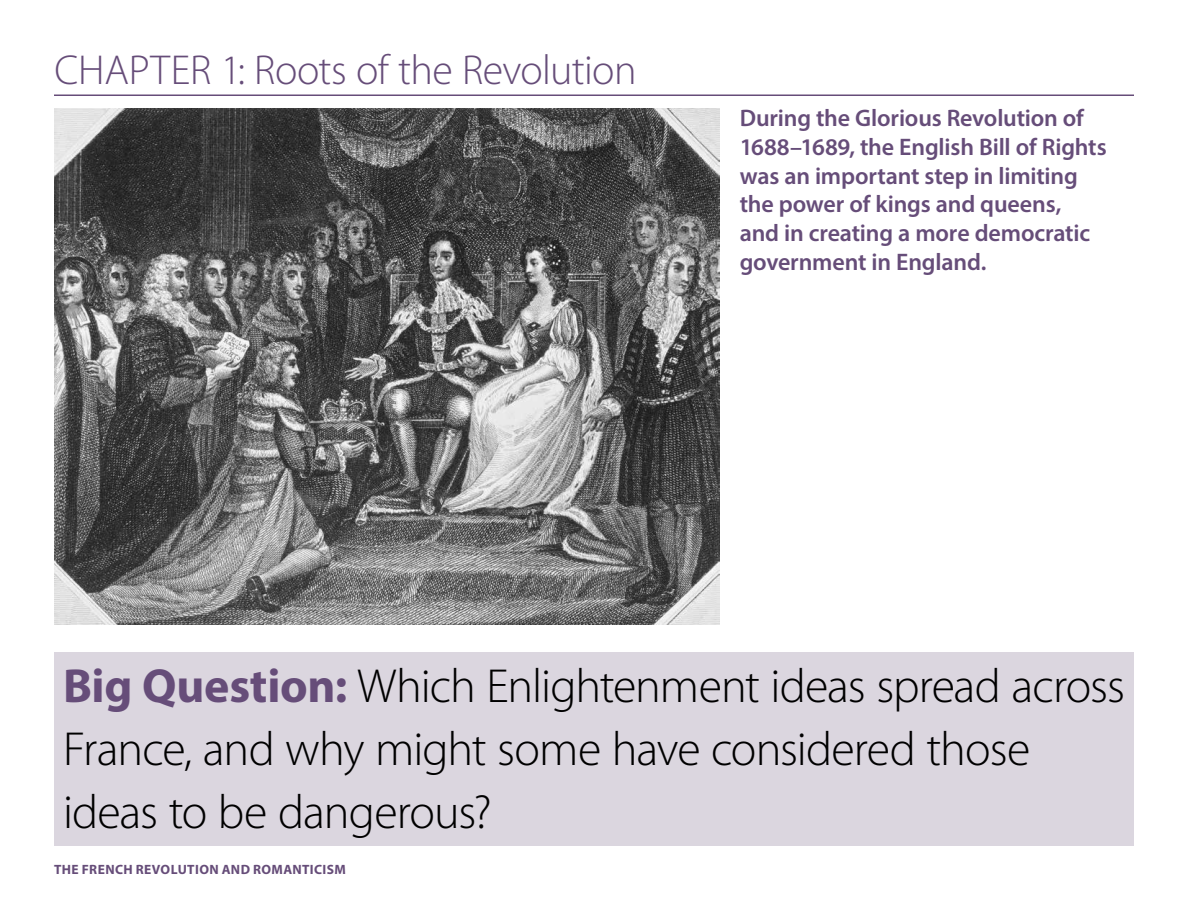
<style>
.page{position:relative;width:1188px;height:918px;background:#fff}
.page>*{position:absolute;margin:0;border:0;box-sizing:border-box;transform-origin:0 0}
.t1{font:300 48px/63px "Myriad Pro";letter-spacing:-.02em;color:#000}
.t2{font:300 42px "Myriad Pro";letter-spacing:-.01em;color:#664d79}
.t3{font:600 24px/28.8px "Myriad Pro";letter-spacing:-.01em;color:#664d79}
.t4{font:700 13.5px "Myriad Pro";letter-spacing:.025em;color:#664d79}
.s1{font-weight:700;color:#664d79}
</style>
<div class="page">
<hr style="left:54px;top:94px;width:1080px;height:2px;background:#664d79">
<div style="left:54px;top:652px;width:1080px;height:194px;background:#dbd6df"></div>
<img style="left:54px;top:108px;width:666px;height:516px">
<h2 class="t2" style="left:54px;top:47px;width:584px">CHAPTER 1: Roots of the Revolution</h2>
<p class="t3" style="left:740px;top:103px;width:369px">During the Glorious Revolution of<br>1688–1689, the English Bill of Rights was an important step in limiting the power of kings and queens, and in creating a more democratic government in England.</p>
<h1 class="t1" style="left:63px;top:655px;width:1064px"><span class="s1">Big Question:</span> Which Enlightenment ideas spread across<br>France, and why might some have considered those ideas to be dangerous?</h1>
<p class="t4" style="left:54px;top:861px;width:293px">THE FRENCH REVOLUTION AND ROMANTICISM</p>
</div>
